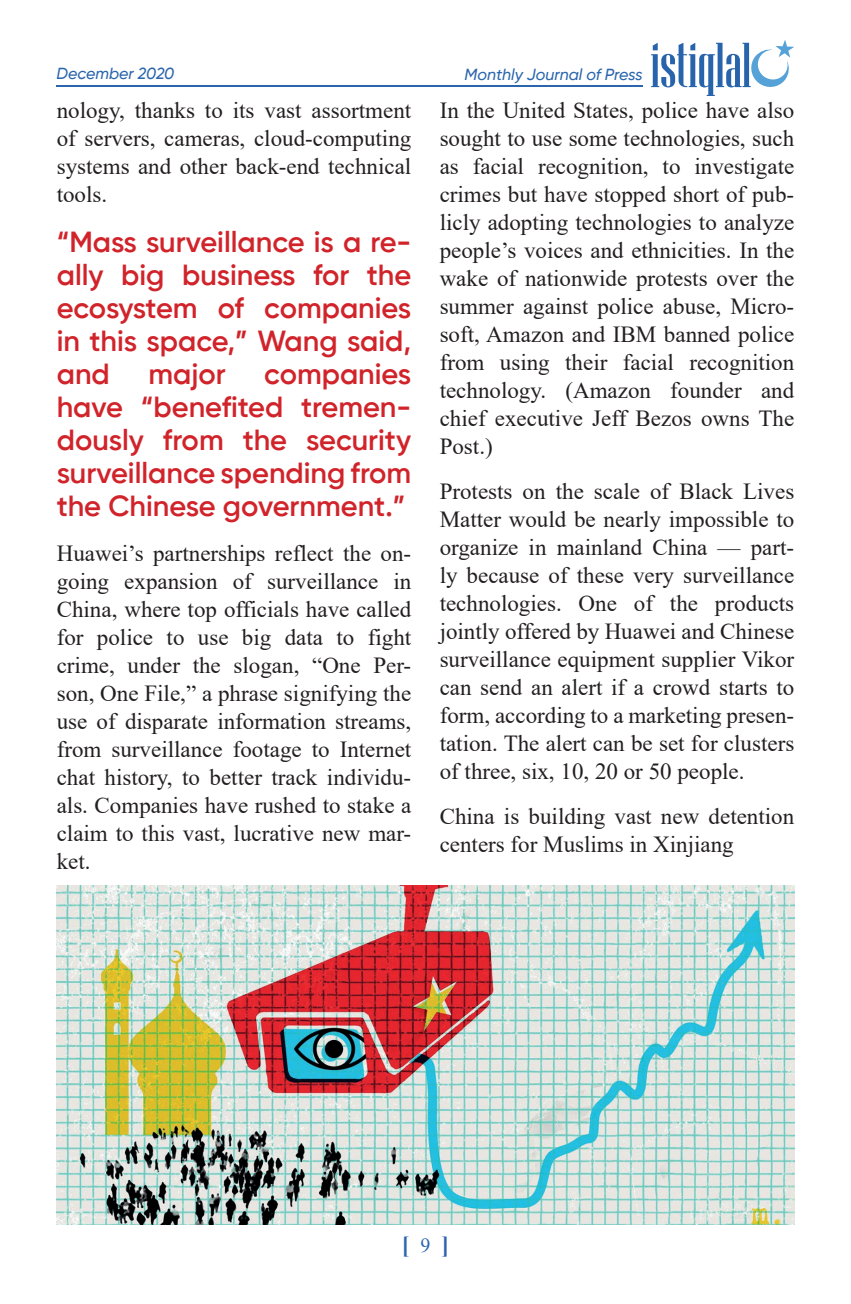
<style>
.page{position:relative;width:851px;height:1304px;background:#fff}
.page>*{position:absolute;margin:0;border:0;box-sizing:border-box;transform-origin:0 0}
.t1{font:600 29px/33px "Gilroy";color:#d1232a;text-align:justify}
.t2{font:23px/28px "Times New Roman";color:#231f20;text-align:justify}
.t3{font:700 23px "Times New Roman";color:#2f65af}
.t4{font:italic 500 16px "Gilroy";color:#2b66ac}
.s1{font-weight:400;font-size:20px;color:#2b66af}
</style>
<div class="page">
<hr style="left:57px;top:85px;width:585px;height:1px;background:#2b66ac">
<svg style="left:651px;top:40px;width:143px;height:56px"></svg>
<img style="left:57px;top:886px;width:737px;height:339px">
<p class="t4" style="left:57px;top:64px;width:119px">December 2020</p>
<p class="t4" style="left:464px;top:64px;width:180px">Monthly Journal of Press</p>
<p class="t2" style="left:57px;top:96px;width:356px">nology, thanks to its vast assortment of servers, cameras, cloud-computing systems and other back-end technical tools.</p>
<p class="t1" style="left:57px;top:225px;width:356px">“Mass surveillance is a re&shy;ally big business for the ecosystem of companies in this space,” Wang said, and</p>
<p class="t2" style="left:439px;top:95px;width:356px">In the United States, police have also sought to use some technologies, such as facial recognition, to investigate crimes but have stopped short of pub&shy;licly adopting technologies to analyze people’s voices and ethnicities. In the wake of nationwide protests over the summer against police abuse, Micro&shy;soft, Amazon and IBM banned police from using their facial recognition technology. (Amazon founder and chief executive Jeff Bezos owns The Post.)</p>
<p class="t2" style="left:439px;top:476px;width:356px">Protests on the scale of Black Lives Matter would be nearly impossible to organize in mainland China — part&shy;ly because of these very surveillance technologies. One of the products jointly offered by Huawei and Chinese surveillance equipment supplier Vikor can send an alert if a crowd starts to form, according to a marketing presen&shy;tation. The alert can be set for clusters of three, six, 10, 20 or 50 people.</p>
<p class="t2" style="left:439px;top:801px;width:356px">China is building vast new detention centers for Muslims in Xinjiang</p>
<p class="t1" style="left:57px;top:357px;width:356px;text-indent:207px">companies have “benefited tremen&shy;dously from the security surveillance spending from the Chinese government.”</p>
<p class="t2" style="left:57px;top:539px;width:356px">Huawei’s partnerships reflect the on&shy;going expansion of surveillance in China, where top officials have called for police to use big data to fight crime, under the slogan, “One Per&shy;son, One File,” a phrase signifying the use of disparate information streams, from surveillance footage to Internet chat history, to better track individu&shy;als. Companies have rushed to stake a claim to this vast, lucrative new mar&shy;ket.</p>
<p class="t1" style="left:148px;top:357px;width:79px">major</p>
<p class="t3" style="left:402px;top:1227px;width:49px">[ <span class="s1">9</span> ]</p>
</div>
